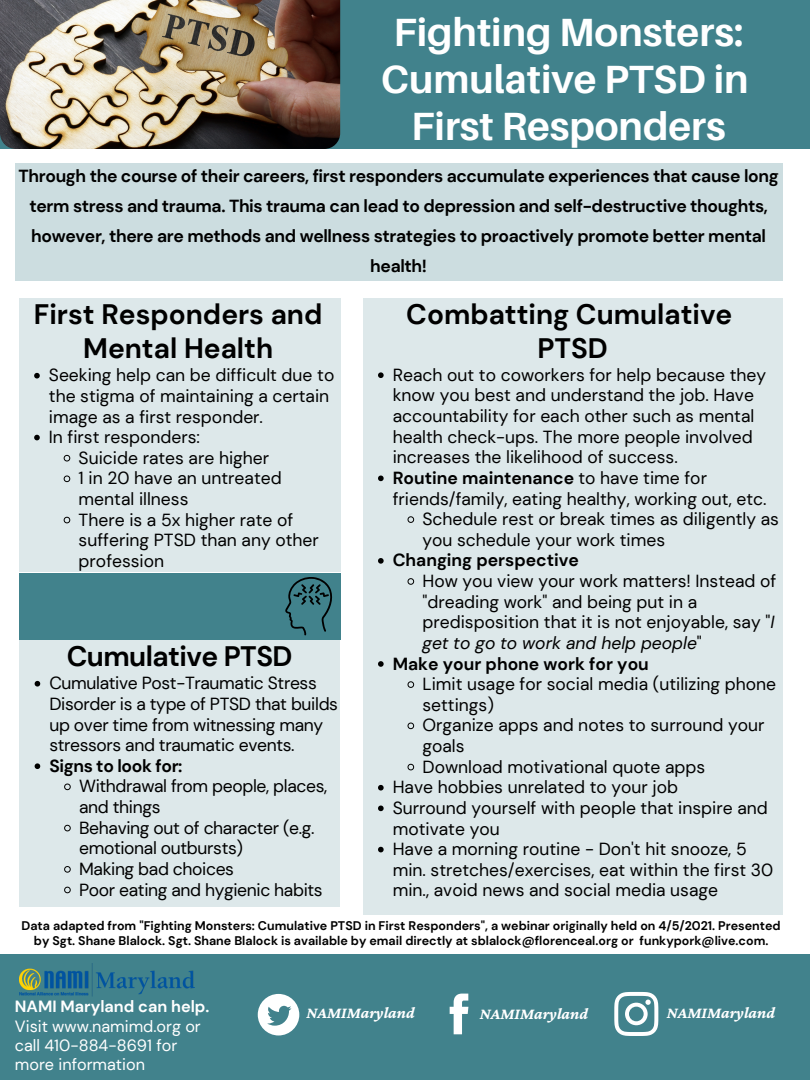
<style>
.page{position:relative;width:810px;height:1080px;background:#fff}
.page>*{position:absolute;margin:0;border:0;box-sizing:border-box;transform-origin:0 0}
.t1{font:700 39.38px "Aileron";color:#fff}
.t2{font:700 28.12px/33.8px "DM Sans";color:#000;text-align:center}
.t3{font:700 28.12px "DM Sans";letter-spacing:-.02em;color:#000}
.t4{font:17.5px/20.6px "DM Sans";color:#000}
.t5{font:700 17.5px/30px "DM Sans";letter-spacing:-.02em;color:#000;text-align:center}
.t6{font:17.5px/20.6px "DM Sans";letter-spacing:-.02em;color:#000}
.t7{font:700 17.5px "DM Sans";color:#000}
.t8{font:16.25px/19.2px "DM Sans";color:#fff}
.t9{font:italic 700 16.25px "Crimson Pro";color:#fff}
.t10{font:700 12.5px/15px "DM Sans";color:#000;text-align:center}
.s1{font-weight:700}
.s2{font-style:italic}
</style>
<div class="page">
<div style="left:15px;top:163px;width:767px;height:117px;background:#ccdde0"></div>
<div style="left:0;top:0;width:810px;height:149px;background:#41828c"></div>
<div style="left:0;top:954px;width:810px;height:126px;background:#41828c"></div>
<svg style="left:450px;top:994px;width:18px;height:40px"></svg>
<svg style="left:614px;top:992px;width:44px;height:44px"></svg>
<div style="left:363px;top:298px;width:420px;height:617px;background:#dde8ea"></div>
<img style="left:19px;top:964px;width:175px;height:32px">
<svg style="left:258px;top:994px;width:41px;height:41px"></svg>
<svg style="left:378px;top:372px;width:6px;height:6px"></svg>
<svg style="left:378px;top:476px;width:6px;height:5px"></svg>
<svg style="left:407px;top:516px;width:7px;height:7px"></svg>
<svg style="left:378px;top:558px;width:6px;height:6px"></svg>
<svg style="left:407px;top:578px;width:7px;height:7px"></svg>
<svg style="left:378px;top:661px;width:6px;height:6px"></svg>
<svg style="left:407px;top:681px;width:7px;height:7px"></svg>
<svg style="left:407px;top:723px;width:7px;height:6px"></svg>
<svg style="left:407px;top:764px;width:7px;height:6px"></svg>
<svg style="left:378px;top:785px;width:6px;height:6px"></svg>
<svg style="left:378px;top:806px;width:6px;height:5px"></svg>
<svg style="left:378px;top:847px;width:6px;height:5px"></svg>
<div style="left:19px;top:298px;width:321px;height:274px;background:#dde8ea"></div>
<div style="left:20px;top:637px;width:320px;height:270px;background:#dde8ea"></div>
<img style="left:0;top:0;width:340px;height:149px">
<div style="left:19px;top:573px;width:321px;height:67px;background:#41828c"></div>
<svg style="left:285px;top:577px;width:47px;height:58px"></svg>
<svg style="left:35px;top:681px;width:5px;height:6px"></svg>
<svg style="left:35px;top:763px;width:5px;height:6px"></svg>
<svg style="left:64px;top:784px;width:7px;height:6px"></svg>
<svg style="left:64px;top:825px;width:7px;height:6px"></svg>
<svg style="left:64px;top:866px;width:7px;height:7px"></svg>
<svg style="left:64px;top:887px;width:7px;height:6px"></svg>
<svg style="left:34px;top:373px;width:6px;height:6px"></svg>
<svg style="left:34px;top:435px;width:6px;height:5px"></svg>
<svg style="left:64px;top:455px;width:6px;height:7px"></svg>
<svg style="left:64px;top:475px;width:6px;height:7px"></svg>
<svg style="left:64px;top:517px;width:6px;height:6px"></svg>
<p class="t1" style="left:393px;top:8px;width:352px">Fighting Monsters:</p>
<p class="t1" style="left:381px;top:55px;width:369px">Cumulative PTSD in</p>
<p class="t1" style="left:411px;top:102px;width:316px">First Responders</p>
<p class="t5" style="left:19px;top:161px;width:762px">Through the course of their careers, first responders accumulate experiences that cause long term stress and trauma. This trauma can lead to depression and self-destructive thoughts, however, there are methods and wellness strategies to proactively promote better mental health!</p>
<p class="t2" style="left:34px;top:298px;width:290px">First Responders and<br>Mental Health</p>
<p class="t4" style="left:49px;top:365px;width:287px">Seeking help can be difficult due to the stigma of maintaining a certain image as a first responder.</p>
<p class="t4" style="left:49px;top:427px;width:153px">In first responders:</p>
<p class="t4" style="left:79px;top:448px;width:192px">Suicide rates are higher</p>
<p class="t4" style="left:79px;top:468px;width:205px">1 in 20 have an untreated mental illness</p>
<p class="t4" style="left:79px;top:509px;width:242px">There is a 5x higher rate of suffering PTSD than any other profession</p>
<p class="t3" style="left:67px;top:638px;width:227px">Cumulative PTSD</p>
<p class="t6" style="left:49px;top:673px;width:290px">Cumulative Post-Traumatic Stress Disorder is a type of PTSD that builds up over time from witnessing many stressors and traumatic events.</p>
<p class="t5" style="left:49px;top:751px;width:135px">Signs to look for:</p>
<p class="t6" style="left:79px;top:776px;width:250px">Withdrawal from people, places, and things</p>
<p class="t6" style="left:79px;top:817px;width:237px">Behaving out of character (e.g. emotional outbursts)</p>
<p class="t6" style="left:79px;top:859px;width:156px">Making bad choices</p>
<p class="t6" style="left:79px;top:879px;width:245px">Poor eating and hygienic habits</p>
<p class="t2" style="left:406px;top:298px;width:328px">Combatting Cumulative</p>
<p class="t2" style="left:537px;top:331px;width:72px">PTSD</p>
<p class="t4" style="left:393px;top:365px;width:375px">Reach out to coworkers for help because they know you best and understand the job. Have accountability for each other such as mental health check-ups. The more people involved increases the likelihood of success.</p>
<p class="t4" style="left:393px;top:468px;width:375px"><span class="s1">Routine maintenance</span> to have time for friends/family, eating healthy, working out, etc.</p>
<p class="t4" style="left:423px;top:509px;width:358px">Schedule rest or break times as diligently as you schedule your work times</p>
<p class="t7" style="left:393px;top:549px;width:188px">Changing perspective</p>
<p class="t4" style="left:423px;top:571px;width:355px">How you view your work matters! Instead of "dreading work" and being put in a predisposition that it is not enjoyable, say "<span class="s2">I get to go to work and help people</span>"</p>
<p class="t7" style="left:393px;top:652px;width:258px">Make your phone work for you</p>
<p class="t4" style="left:423px;top:674px;width:355px">Limit usage for social media (utilizing phone settings)</p>
<p class="t4" style="left:423px;top:715px;width:343px">Organize apps and notes to surround your goals</p>
<p class="t4" style="left:423px;top:756px;width:284px">Download motivational quote apps</p>
<p class="t4" style="left:393px;top:777px;width:287px">Have hobbies unrelated to your job</p>
<p class="t4" style="left:393px;top:798px;width:377px">Surround yourself with people that inspire and motivate you</p>
<p class="t4" style="left:393px;top:839px;width:382px">Have a morning routine - Don't hit snooze, 5 min. stretches/exercises, eat within the first 30 min., avoid news and social media usage</p>
<p class="t10" style="left:22px;top:918px;width:761px">Data adapted from "Fighting Monsters: Cumulative PTSD in First Responders", a webinar originally held on 4/5/2021. Presented by Sgt. Shane Blalock. Sgt. Shane Blalock is available by email directly at sblalock@florenceal.org or funkypork@live.com.</p>
<p class="t8" style="left:15px;top:997px;width:196px"><span class="s1">NAMI Maryland can help.<br></span>Visit www.namimd.org or call 410-884-8691 for more information</p>
<p class="t9" style="left:306px;top:1003px;width:110px">NAMIMaryland</p>
<p class="t9" style="left:480px;top:1005px;width:110px">NAMIMaryland</p>
<p class="t9" style="left:667px;top:1003px;width:110px">NAMIMaryland</p>
</div>
